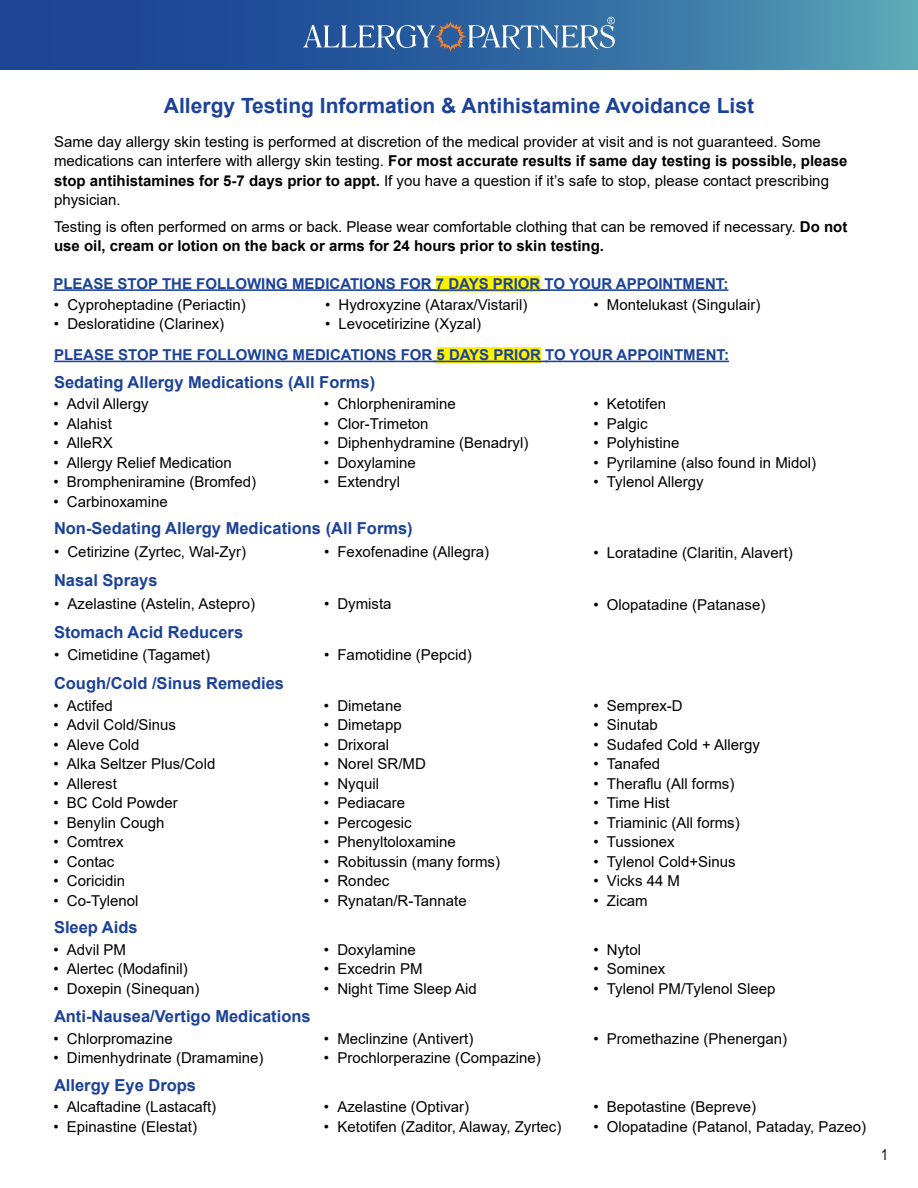
<style>
.page{position:relative;width:918px;height:1188px;background:#fff}
.page>*{position:absolute;margin:0;border:0;box-sizing:border-box;transform-origin:0 0}
.t1{font:700 21px "Arial";color:#1b4298}
.t2{font:700 16.5px "Arial";color:#1b4298}
.t3{font:15px/19.5px "Arial";color:#000}
.t4{font:700 15px "Arial";color:#1b4298}
.t5{font:15px "Arial Narrow";color:#000}
.s1{font-weight:700}
</style>
<div class="page">
<svg style="left:0;top:0;width:918px;height:69px;background:#3168a1"></svg>
<svg style="left:303px;top:17px;width:312px;height:36px;background:#4e78aa"></svg>
<hr style="left:53px;top:289px;width:383px;height:2px;background:#1b4298">
<div style="left:436px;top:276px;width:104px;height:16px;background:#fff200"></div>
<hr style="left:540px;top:289px;width:188px;height:2px;background:#1b4298">
<hr style="left:54px;top:361px;width:383px;height:1px;background:#1b4298">
<div style="left:437px;top:347px;width:104px;height:17px;background:#fff200"></div>
<hr style="left:545px;top:361px;width:184px;height:1px;background:#1b4298">
<hr style="left:429px;top:289px;width:121px;height:2px;background:#1b4298">
<hr style="left:434px;top:361px;width:114px;height:1px;background:#1b4298">
<h1 class="t1" style="left:164px;top:90px;width:592px">Allergy Testing Information &amp; Antihistamine Avoidance List</h1>
<p class="t3" style="left:54px;top:132px;width:795px">Same day allergy skin testing is performed at discretion of the medical provider at visit and is not guaranteed. Some medications can interfere with allergy skin testing. <span class="s1">For most accurate results if same day testing is possible, please stop antihistamines for 5-7 days prior to appt.</span> If you have a question if it’s safe to stop, please contact prescribing physician.</p>
<p class="t3" style="left:54px;top:216px;width:795px">Testing is often performed on arms or back. Please wear comfortable clothing that can be removed if necessary. <span class="s1">Do not use oil, cream or lotion on the back or arms for 24 hours prior to skin testing.</span></p>
<p class="t4" style="left:53px;top:273px;width:677px">PLEASE STOP THE FOLLOWING MEDICATIONS FOR 7 DAYS PRIOR TO YOUR APPOINTMENT:</p>
<p class="t3" style="left:54px;top:295px;width:193px">• Cyproheptadine (Periactin)</p>
<p class="t3" style="left:54px;top:314px;width:172px">• Desloratidine (Clarinex)</p>
<p class="t3" style="left:325px;top:295px;width:204px">• Hydroxyzine (Atarax/Vistaril)</p>
<p class="t3" style="left:325px;top:314px;width:158px">• Levocetirizine (Xyzal)</p>
<p class="t3" style="left:593px;top:295px;width:168px">• Montelukast (Singulair)</p>
<p class="t4" style="left:54px;top:344px;width:677px">PLEASE STOP THE FOLLOWING MEDICATIONS FOR 5 DAYS PRIOR TO YOUR APPOINTMENT:</p>
<p class="t2" style="left:54px;top:371px;width:323px">Sedating Allergy Medications (All Forms)</p>
<p class="t3" style="left:53px;top:394px;width:97px">• Advil Allergy</p>
<p class="t3" style="left:53px;top:414px;width:60px">• Alahist</p>
<p class="t3" style="left:53px;top:433px;width:61px">• AlleRX</p>
<p class="t3" style="left:53px;top:453px;width:180px">• Allergy Relief Medication</p>
<p class="t3" style="left:53px;top:472px;width:204px">• Brompheniramine (Bromfed)</p>
<p class="t3" style="left:53px;top:492px;width:116px">• Carbinoxamine</p>
<p class="t3" style="left:324px;top:394px;width:133px">• Chlorpheniramine</p>
<p class="t3" style="left:324px;top:414px;width:106px">• Clor-Trimeton</p>
<p class="t3" style="left:324px;top:433px;width:206px">• Diphenhydramine (Benadryl)</p>
<p class="t3" style="left:324px;top:453px;width:93px">• Doxylamine</p>
<p class="t3" style="left:324px;top:472px;width:78px">• Extendryl</p>
<p class="t3" style="left:593px;top:394px;width:74px">• Ketotifen</p>
<p class="t3" style="left:593px;top:414px;width:56px">• Palgic</p>
<p class="t3" style="left:593px;top:433px;width:88px">• Polyhistine</p>
<p class="t3" style="left:593px;top:453px;width:224px">• Pyrilamine (also found in Midol)</p>
<p class="t3" style="left:593px;top:472px;width:112px">• Tylenol Allergy</p>
<p class="t2" style="left:54px;top:517px;width:360px">Non-Sedating Allergy Medications (All Forms)</p>
<p class="t3" style="left:54px;top:542px;width:194px">• Cetirizine (Zyrtec, Wal-Zyr)</p>
<p class="t3" style="left:324px;top:542px;width:167px">• Fexofenadine (Allegra)</p>
<p class="t3" style="left:593px;top:543px;width:201px">• Loratadine (Claritin, Alavert)</p>
<p class="t2" style="left:54px;top:569px;width:105px">Nasal Sprays</p>
<p class="t3" style="left:54px;top:594px;width:203px">• Azelastine (Astelin, Astepro)</p>
<p class="t3" style="left:324px;top:594px;width:69px">• Dymista</p>
<p class="t3" style="left:593px;top:595px;width:173px">• Olopatadine (Patanase)</p>
<p class="t2" style="left:54px;top:620px;width:191px">Stomach Acid Reducers</p>
<p class="t3" style="left:54px;top:645px;width:158px">• Cimetidine (Tagamet)</p>
<p class="t3" style="left:324px;top:645px;width:149px">• Famotidine (Pepcid)</p>
<p class="t2" style="left:54px;top:672px;width:232px">Cough/Cold /Sinus Remedies</p>
<p class="t3" style="left:53px;top:695px;width:61px">• Actifed</p>
<p class="t3" style="left:53px;top:715px;width:124px">• Advil Cold/Sinus</p>
<p class="t3" style="left:53px;top:734px;width:88px">• Aleve Cold</p>
<p class="t3" style="left:53px;top:754px;width:163px">• Alka Seltzer Plus/Cold</p>
<p class="t3" style="left:53px;top:773px;width:65px">• Allerest</p>
<p class="t3" style="left:53px;top:793px;width:126px">• BC Cold Powder</p>
<p class="t3" style="left:53px;top:812px;width:113px">• Benylin Cough</p>
<p class="t3" style="left:53px;top:832px;width:72px">• Comtrex</p>
<p class="t3" style="left:53px;top:851px;width:63px">• Contac</p>
<p class="t3" style="left:53px;top:871px;width:73px">• Coricidin</p>
<p class="t3" style="left:53px;top:890px;width:87px">• Co-Tylenol</p>
<p class="t2" style="left:54px;top:916px;width:85px">Sleep Aids</p>
<p class="t3" style="left:53px;top:940px;width:74px">• Advil PM</p>
<p class="t3" style="left:53px;top:959px;width:136px">• Alertec (Modafinil)</p>
<p class="t3" style="left:53px;top:979px;width:148px">• Doxepin (Sinequan)</p>
<p class="t3" style="left:53px;top:1028px;width:121px">• Chlorpromazine</p>
<p class="t3" style="left:53px;top:1048px;width:212px">• Dimenhydrinate (Dramamine)</p>
<p class="t3" style="left:53px;top:1097px;width:164px">• Alcaftadine (Lastacaft)</p>
<p class="t3" style="left:53px;top:1117px;width:145px">• Epinastine (Elestat)</p>
<p class="t2" style="left:54px;top:1005px;width:258px">Anti-Nausea/Vertigo Medications</p>
<p class="t2" style="left:54px;top:1074px;width:144px">Allergy Eye Drops</p>
<p class="t3" style="left:324px;top:695px;width:79px">• Dimetane</p>
<p class="t3" style="left:324px;top:715px;width:79px">• Dimetapp</p>
<p class="t3" style="left:324px;top:734px;width:67px">• Drixoral</p>
<p class="t3" style="left:324px;top:754px;width:103px">• Norel SR/MD</p>
<p class="t3" style="left:324px;top:773px;width:57px">• Nyquil</p>
<p class="t3" style="left:324px;top:793px;width:83px">• Pediacare</p>
<p class="t3" style="left:324px;top:812px;width:89px">• Percogesic</p>
<p class="t3" style="left:324px;top:832px;width:133px">• Phenyltoloxamine</p>
<p class="t3" style="left:324px;top:851px;width:178px">• Robitussin (many forms)</p>
<p class="t3" style="left:324px;top:871px;width:67px">• Rondec</p>
<p class="t3" style="left:324px;top:890px;width:144px">• Rynatan/R-Tannate</p>
<p class="t3" style="left:324px;top:940px;width:93px">• Doxylamine</p>
<p class="t3" style="left:324px;top:959px;width:100px">• Excedrin PM</p>
<p class="t3" style="left:324px;top:979px;width:154px">• Night Time Sleep Aid</p>
<p class="t3" style="left:324px;top:1028px;width:151px">• Meclinzine (Antivert)</p>
<p class="t3" style="left:324px;top:1048px;width:218px">• Prochlorperazine (Compazine)</p>
<p class="t3" style="left:324px;top:1097px;width:147px">• Azelastine (Optivar)</p>
<p class="t3" style="left:324px;top:1117px;width:239px">• Ketotifen (Zaditor, Alaway, Zyrtec)</p>
<p class="t3" style="left:593px;top:695px;width:91px">• Semprex-D</p>
<p class="t3" style="left:593px;top:715px;width:66px">• Sinutab</p>
<p class="t3" style="left:593px;top:734px;width:168px">• Sudafed Cold + Allergy</p>
<p class="t3" style="left:593px;top:754px;width:68px">• Tanafed</p>
<p class="t3" style="left:593px;top:773px;width:143px">• Theraflu (All forms)</p>
<p class="t3" style="left:593px;top:793px;width:78px">• Time Hist</p>
<p class="t3" style="left:593px;top:812px;width:148px">• Triaminic (All forms)</p>
<p class="t3" style="left:593px;top:832px;width:83px">• Tussionex</p>
<p class="t3" style="left:593px;top:851px;width:144px">• Tylenol Cold+Sinus</p>
<p class="t3" style="left:593px;top:871px;width:88px">• Vicks 44 M</p>
<p class="t3" style="left:593px;top:890px;width:56px">• Zicam</p>
<p class="t3" style="left:593px;top:940px;width:49px">• Nytol</p>
<p class="t3" style="left:593px;top:959px;width:73px">• Sominex</p>
<p class="t3" style="left:593px;top:979px;width:183px">• Tylenol PM/Tylenol Sleep</p>
<p class="t3" style="left:593px;top:1028px;width:195px">• Promethazine (Phenergan)</p>
<p class="t3" style="left:593px;top:1097px;width:164px">• Bepotastine (Bepreve)</p>
<p class="t3" style="left:593px;top:1117px;width:274px">• Olopatadine (Patanol, Pataday, Pazeo)</p>
<p class="t5" style="left:881px;top:1143px;width:8px">1</p>
</div>
